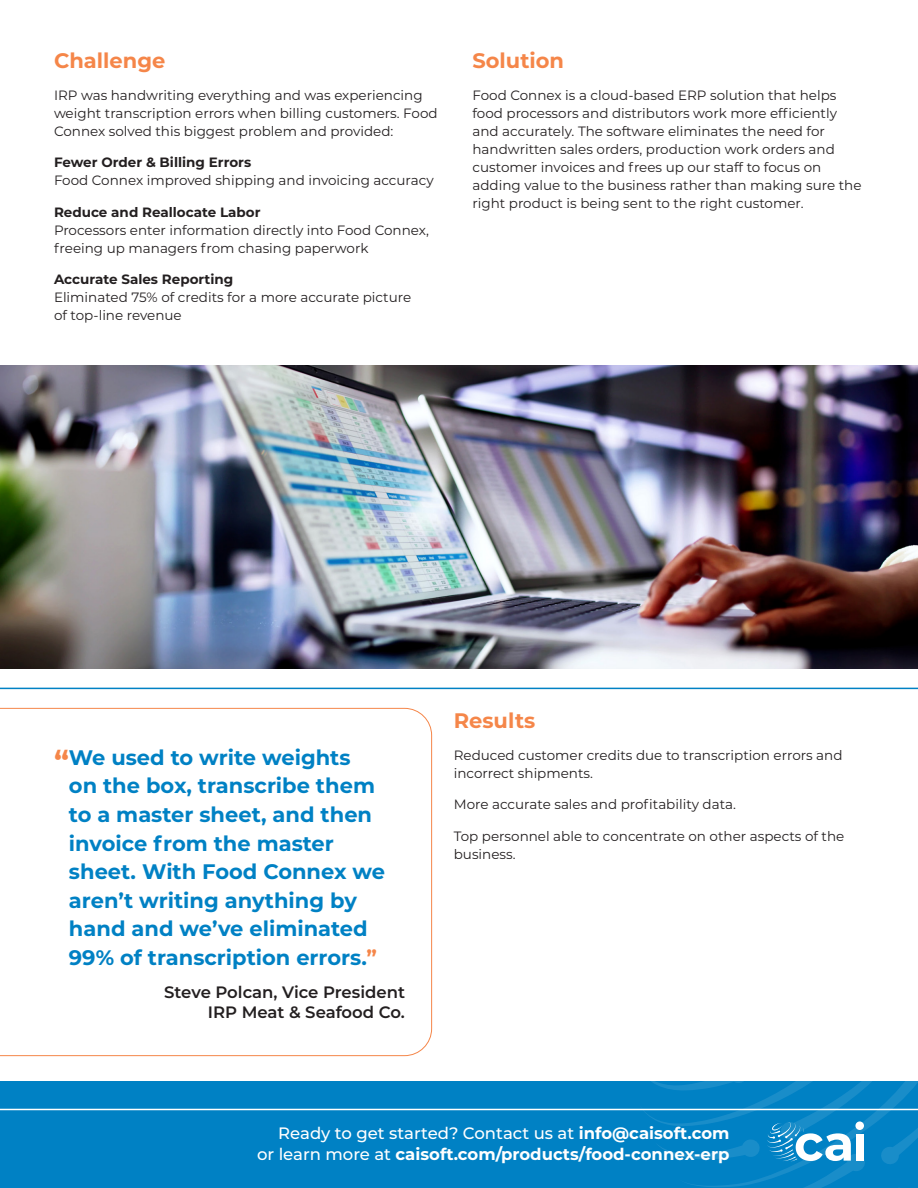
<style>
.page{position:relative;width:918px;height:1188px;background:#fff}
.page>*{position:absolute;margin:0;border:0;box-sizing:border-box;transform-origin:0 0}
.Pull_Out_Copy_Bold{font:700 21px/28.5px "Montserrat";color:#0081c4}
.Headers_-_Orange{font:700 21px "Montserrat";color:#f58649}
.Headers_-_Orange-2{font:700 16.5px/20.7px "Montserrat";color:#fff;text-align:right}
.Pull_Out_Name{font:600 16.5px/19.8px "Montserrat";color:#231f20;text-align:right}
.Body_Copy_-_Black{font:13.5px/18px "Montserrat";color:#231f20}
.s1{font-weight:700}
.s2{font-size:30px;color:#f58649}
.s3{color:#f58649}
.s4{font-weight:500}
</style>
<div class="page">
<div style="left:0;top:1081px;width:918px;height:107px;background:#0081c4"></div>
<svg style="left:637px;top:1081px;width:281px;height:107px"></svg>
<div style="left:856px;top:1134px;width:8px;height:27px;background:#fff"></div>
<div style="left:855px;top:1121px;width:9px;height:9px;background:#fff;border-radius:50%"></div>
<hr style="left:0;top:1109px;width:918px;height:1px;background:#fff">
<hr style="left:0;top:688px;width:918px;height:1px;background:#0081c4">
<svg style="left:0;top:708px;width:432px;height:348px"></svg>
<img style="left:0;top:365px;width:918px;height:304px">
<p class="Headers_-_Orange" style="left:54px;top:46px;width:113px">Challenge</p>
<p class="Body_Copy_-_Black" style="left:54px;top:86px;width:385px">IRP was handwriting everything and was experiencing weight transcription errors when billing customers. Food<br>Connex solved this biggest problem and provided:</p>
<p class="Body_Copy_-_Black" style="left:54px;top:153px;width:381px"><span class="s1">Fewer Order &amp; Billing Errors<br></span>Food Connex improved shipping and invoicing accuracy</p>
<p class="Body_Copy_-_Black" style="left:54px;top:203px;width:376px"><span class="s1">Reduce and Reallocate Labor<br></span>Processors enter information directly into Food Connex, freeing up managers from chasing paperwork</p>
<p class="Body_Copy_-_Black" style="left:54px;top:270px;width:359px"><span class="s1">Accurate Sales Reporting<br></span>Eliminated 75% of credits for a more accurate picture of top-line revenue</p>
<p class="Headers_-_Orange" style="left:472px;top:46px;width:93px">Solution</p>
<p class="Body_Copy_-_Black" style="left:472px;top:86px;width:391px">Food Connex is a cloud-based ERP solution that helps food processors and distributors work more efficiently and accurately. The software eliminates the need for handwritten sales orders, production work orders and customer invoices and frees up our staff to focus on adding value to the business rather than making sure the right product is being sent to the right customer.</p>
<p class="Pull_Out_Copy_Bold" style="left:69px;top:742px;width:318px;text-indent:-15px"><span class="s2">“</span>We used to write weights<br>on the box, transcribe them to a master sheet, and then invoice from the master sheet. With Food Connex we aren’t writing anything by hand and we’ve eliminated<br>99% of transcription errors.<span class="s3">”</span></p>
<p class="Pull_Out_Name" style="left:164px;top:981px;width:242px">Steve Polcan, Vice President<br>IRP Meat &amp; Seafood Co.</p>
<p class="Headers_-_Orange" style="left:454px;top:706px;width:83px">Results</p>
<p class="Body_Copy_-_Black" style="left:454px;top:746px;width:390px">Reduced customer credits due to transcription errors and incorrect shipments.</p>
<p class="Body_Copy_-_Black" style="left:454px;top:795px;width:284px">More accurate sales and profitability data.</p>
<p class="Body_Copy_-_Black" style="left:454px;top:827px;width:392px">Top personnel able to concentrate on other aspects of the business.</p>
<p class="Headers_-_Orange-2" style="left:257px;top:1122px;width:474px"><span class="s4">Ready to get started? Contact us at</span> info@caisoft.com <span class="s4">or learn more at</span> caisoft.com/products/food-connex-erp</p>
</div>
